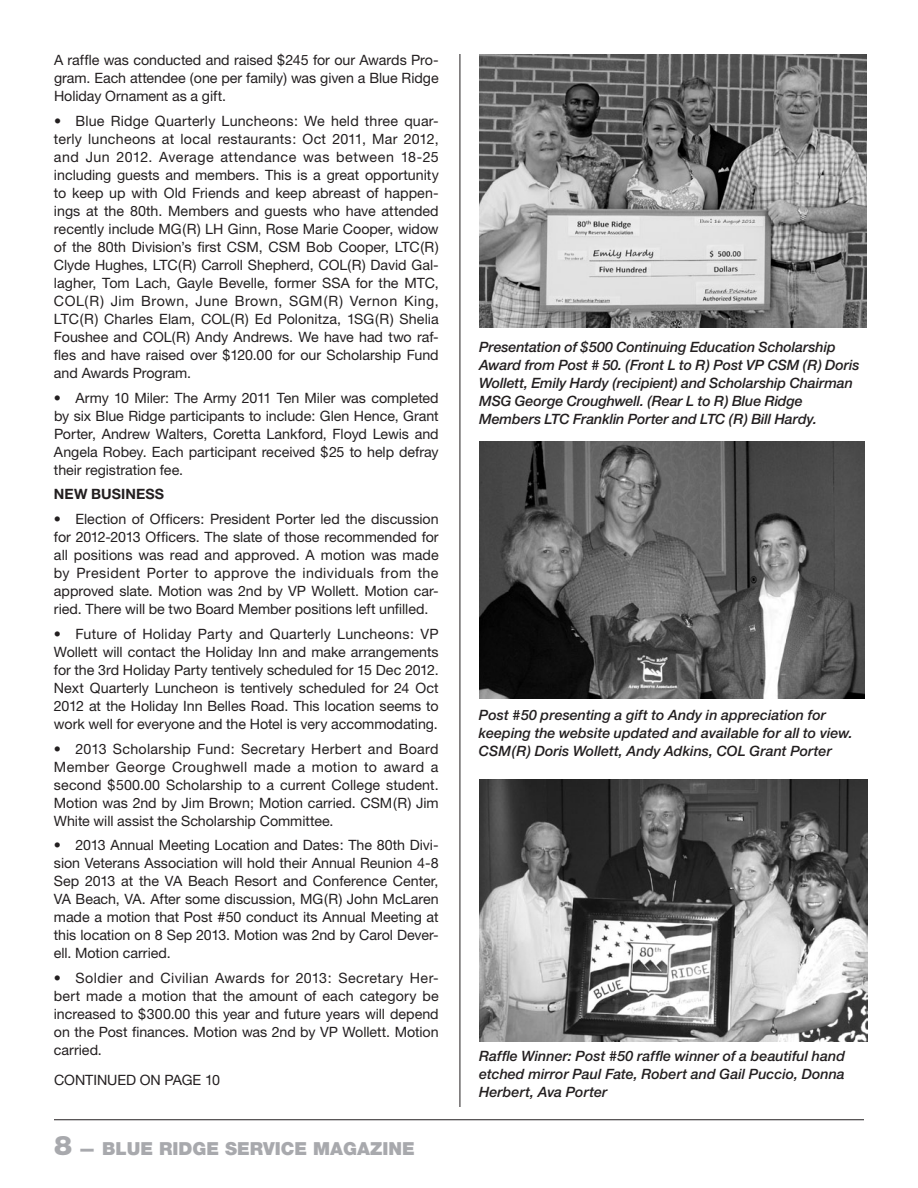
<style>
.page{position:relative;width:918px;height:1188px;background:#fff}
.page>*{position:absolute;margin:0;border:0;box-sizing:border-box;transform-origin:0 0}
.t1{font:900 18px "Helvetica Neue";color:#a8a9ad}
.t2{font:14.25px/18px "Helvetica Neue";letter-spacing:-.005em;color:#231f20;text-align:justify}
.t3{font:italic 500 14.25px/18px "Helvetica Neue";letter-spacing:-.005em;color:#231f20}
.t4{font:700 14.25px "Helvetica Neue";letter-spacing:.005em;color:#231f20}
.s1{font-size:27px}
</style>
<div class="page">
<hr style="left:54px;top:1119px;width:810px;height:1px;background:#231f20">
<hr style="left:460px;top:54px;width:1px;height:1053px;background:#231f20">
<img style="left:480px;top:780px;width:387px;height:261px">
<img style="left:479px;top:54px;width:388px;height:274px">
<img style="left:480px;top:441px;width:384px;height:258px">
<p class="t2" style="left:54px;top:51px;width:386px">A raffle was conducted and raised $245 for our Awards Pro&shy;gram. Each attendee (one per family) was given a Blue Ridge Holiday Ornament as a gift.</p>
<p class="t2" style="left:54px;top:112px;width:386px">• Blue Ridge Quarterly Luncheons: We held three quar&shy;terly luncheons at local restaurants: Oct 2011, Mar 2012, and Jun 2012. Average attendance was between 18-25 including guests and members. This is a great opportunity to keep up with Old Friends and keep abreast of happen&shy;ings at the 80th. Members and guests who have attended recently include MG (R) LH Ginn, Rose Marie Cooper, widow of the 80th Division’s first CSM, CSM Bob Cooper, LTC(R)<br>Clyde Hughes, LTC(R) Carroll Shepherd, COL(R) David Gal&shy;lagher, Tom Lach, Gayle Bevelle, former SSA for the MTC, COL(R) Jim Brown, June Brown, SGM(R) Vernon King, LTC(R) Charles Elam, COL(R) Ed Polonitza, 1SG (R) Shelia Foushee and COL(R) Andy Andrews. We have had two raf&shy;fles and have raised over $120.00 for our Scholarship Fund and Awards Program.</p>
<p class="t2" style="left:54px;top:388px;width:386px">• Army 10 Miler: The Army 2011 Ten Miler was completed by six Blue Ridge participants to include: Glen Hence, Grant Porter, Andrew Walters, Coretta Lankford, Floyd Lewis and Angela Robey. Each participant received $25 to help defray their registration fee.</p>
<p class="t4" style="left:54px;top:486px;width:82px">NEW BUSINESS</p>
<p class="t2" style="left:54px;top:510px;width:386px">• Election of Officers: President Porter led the discussion for 2012-2013 Officers. The slate of those recommended for all positions was read and approved. A motion was made by President Porter to approve the individuals from the approved slate. Motion was 2nd by VP Wollett. Motion car&shy;ried. There will be two Board Member positions left unfilled.</p>
<p class="t2" style="left:54px;top:625px;width:386px">• Future of Holiday Party and Quarterly Luncheons: VP Wollett will contact the Holiday I nn and make arrangements for the 3rd Holiday Party tentively scheduled for 15 Dec 2012.<br>Next Quarterly Luncheon is tentively scheduled for 24 Oct 2012 at the Holiday I nn Belles Road. This location seems to work well for everyone and the Hotel is very accommodating.</p>
<p class="t2" style="left:54px;top:739px;width:386px">• 2013 Scholarship Fund: Secretary Herbert and Board Member George Croughwell made a motion to award a second $500.00 Scholarship to a current College student.<br>Motion was 2nd by Jim Brown; Motion carried. CSM(R) Jim White will assist the Scholarship Committee.</p>
<p class="t2" style="left:54px;top:836px;width:386px">• 2013 Annual Meeting Location and Dates: The 80th Divi&shy;sion Veterans Association will hold their Annual Reunion 4-8<br>Sep 2013 at the VA Beach Resort and Conference Center, VA Beach, VA. After some discussion, MG (R) John McLaren made a motion that Post #50 conduct its Annual Meeting at this location on 8 Sep 2013. Motion was 2nd by Carol Dever&shy;ell. Motion carried.</p>
<p class="t2" style="left:54px;top:969px;width:386px">• Soldier and Civilian Awards for 2013: Secretary Her&shy;bert made a motion that the amount of each category be increased to $300.00 this year and future years will depend on the Post finances. Motion was 2nd by VP Wollett. Motion carried.</p>
<p class="t2" style="left:54px;top:1070px;width:49px">CONTINUE</p>
<p class="t2" style="left:126px;top:1070px;width:96px">D ON PAGE 10</p>
<p class="t1" style="left:54px;top:1138px;width:196px"><span class="s1">8</span> — BLUE RIDGE SERVICE</p>
<p class="t1" style="left:313px;top:1138px;width:30px">MAGAZINE</p>
<p class="t3" style="left:479px;top:338px;width:382px">Presentation of $500 Continuing Education Scholarship Award from Post # 50. (Front L to R) Post VP CSM (R) Doris Wollett, Emily Hardy (recipient) and Scholarship Chairman MSG George Croughwell. (Rear L to R) Blue Ridge Members LTC Franklin Porter and LTC (R) Bill Hardy.</p>
<p class="t3" style="left:479px;top:705px;width:375px">Post #50 presenting a gift to Andy in appreciation for keeping the website updated and available for all to view.<br>CSM(R) Doris Wollett, Andy Adkins, COL Grant Porter</p>
<p class="t3" style="left:479px;top:1047px;width:367px;text-align:justify">Raffle Winner: Post #50 raffle winner of a beautiful hand etched mirror Paul Fate, Robert and Gail Puccio, Donna Herbert, Ava Porter</p>
</div>
